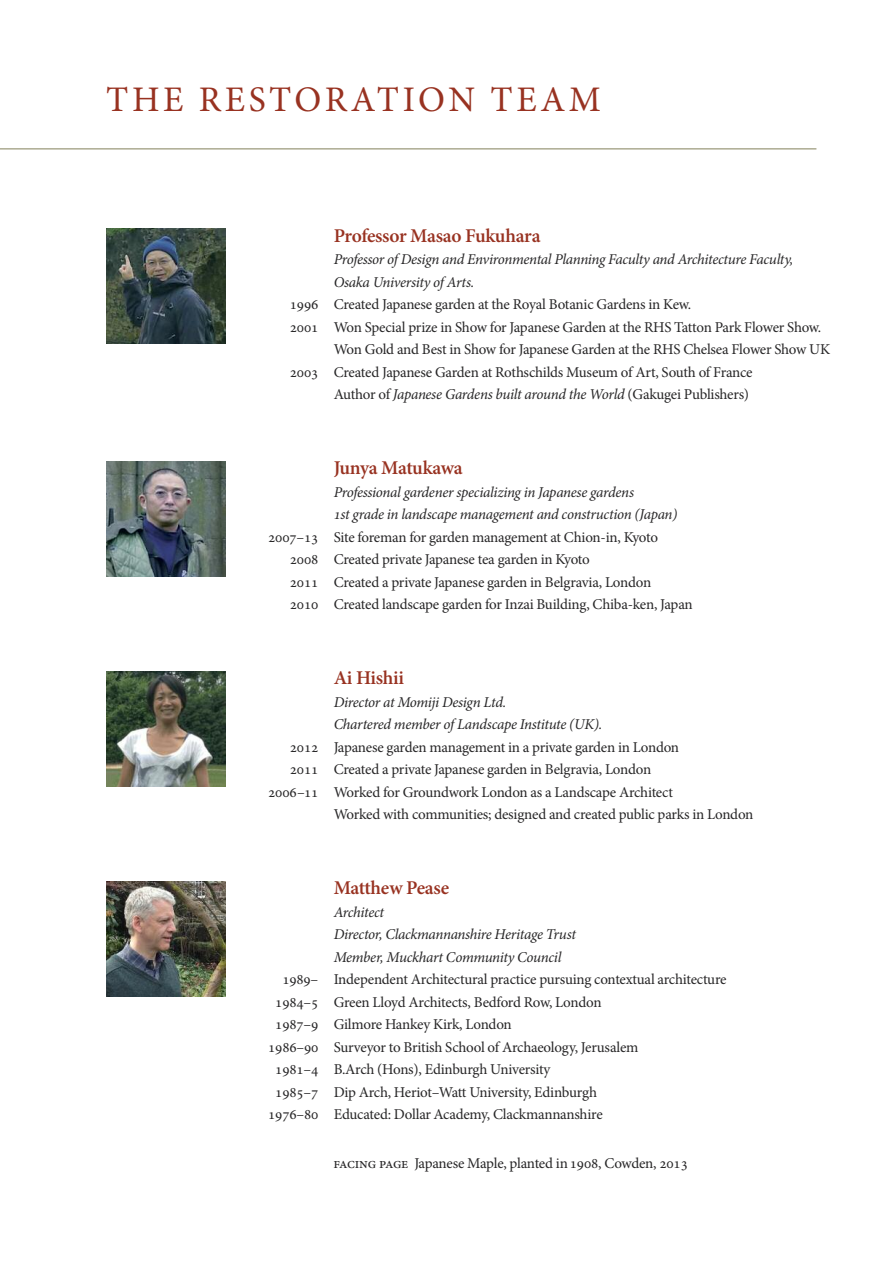
<style>
.page{position:relative;width:893px;height:1263px;background:#fff}
.page>*{position:absolute;margin:0;border:0;box-sizing:border-box;transform-origin:0 0}
.t1{font:36px "Minion Pro";letter-spacing:.1em;color:#983221}
.t2{font:600 19.5px "Minion Pro";letter-spacing:-.015em;color:#983221}
.t3{font:15px/22.5px "Minion Pro";letter-spacing:-.015em;color:#272627}
.t4{font:italic 15px/22.5px "Minion Pro";letter-spacing:-.025em;color:#272627}
.s1{font-style:normal}
</style>
<div class="page">
<img style="left:107px;top:229px;width:118px;height:115px">
<img style="left:106px;top:461px;width:119px;height:115px">
<img style="left:106px;top:671px;width:119px;height:115px">
<img style="left:106px;top:882px;width:119px;height:115px">
<hr style="left:0;top:148px;width:816px;height:2px;background:#acaa91">
<h1 class="t1" style="left:106px;top:86px;width:496px">THE RESTORATION TEAM</h1>
<h2 class="t2" style="left:334px;top:228px;width:208px">Professor Masao Fukuhara</h2>
<p class="t4" style="left:334px;top:249px;width:461px">Professor of Design and Environmental Planning Faculty and Architecture Faculty,<br>Osaka University of Arts.</p>
<p class="t3" style="left:290px;top:295px;width:403px">1996 Created Japanese garden at the Royal Botanic Gardens in Kew.</p>
<p class="t3" style="left:290px;top:317px;width:533px">2001 Won Special prize in Show for Japanese Garden at the RHS Tatton Park Flower Show.</p>
<p class="t3" style="left:334px;top:340px;width:498px">Won Gold and Best in Show for Japanese Garden at the RHS Chelsea Flower Show UK</p>
<p class="t3" style="left:290px;top:362px;width:464px">2003 Created Japanese Garden at Rothschilds Museum of Art, South of France</p>
<p class="t4" style="left:334px;top:384px;width:417px"><span class="s1">Author of</span> Japanese Gardens built around the World <span class="s1">(Gakugei Publishers)</span></p>
<h2 class="t2" style="left:334px;top:461px;width:130px">Junya Matukawa</h2>
<p class="t4" style="left:334px;top:482px;width:345px">Professional gardener specializing in Japanese gardens<br>1st grade in landscape management and construction (Japan)</p>
<p class="t3" style="left:290px;top:527px;width:404px;text-indent:-22px">2007–13 Site foreman for garden management at Chion-in, Kyoto<br>2008 Created private Japanese tea garden in Kyoto<br>2011 Created a private Japanese garden in Belgravia, London<br>2010 Created landscape garden for Inzai Building, Chiba-ken, Japan</p>
<h2 class="t2" style="left:334px;top:671px;width:72px">Ai Hishii</h2>
<p class="t4" style="left:334px;top:692px;width:270px">Director at Momiji Design Ltd.<br>Chartered member of Landscape Institute (UK).</p>
<p class="t3" style="left:290px;top:737px;width:391px">2012 Japanese garden management in a private garden in London</p>
<p class="t3" style="left:290px;top:760px;width:363px">2011 Created a private Japanese garden in Belgravia, London</p>
<p class="t3" style="left:268px;top:782px;width:406px">2006–11 Worked for Groundwork London as a Landscape Architect</p>
<p class="t3" style="left:334px;top:805px;width:421px">Worked with communities; designed and created public parks in London</p>
<h2 class="t2" style="left:334px;top:881px;width:117px">Matthew Pease</h2>
<p class="t4" style="left:334px;top:902px;width:244px">Architect<br>Director, Clackmannanshire Heritage Trust<br>Member, Muckhart Community Council</p>
<p class="t3" style="left:282px;top:970px;width:446px">1989– Independent Architectural practice pursuing contextual architecture</p>
<p class="t3" style="left:275px;top:992px;width:328px">1984–5 Green Lloyd Architects, Bedford Row, London</p>
<p class="t3" style="left:275px;top:1015px;width:238px">1987–9 Gilmore Hankey Kirk, London</p>
<p class="t3" style="left:268px;top:1037px;width:372px">1986–90 Surveyor to British School of Archaeology, Jerusalem</p>
<p class="t3" style="left:275px;top:1060px;width:276px">1981–4 B.Arch (Hons), Edinburgh University</p>
<p class="t3" style="left:275px;top:1082px;width:323px">1985–7 Dip Arch, Heriot–Watt University, Edinburgh</p>
<p class="t3" style="left:268px;top:1105px;width:336px">1976–80 Educated: Dollar Academy, Clackmannanshire</p>
<p class="t3" style="left:333px;top:1153px;width:356px">facing page Japanese Maple, planted in1908, Cowden, 2013</p>
</div>
